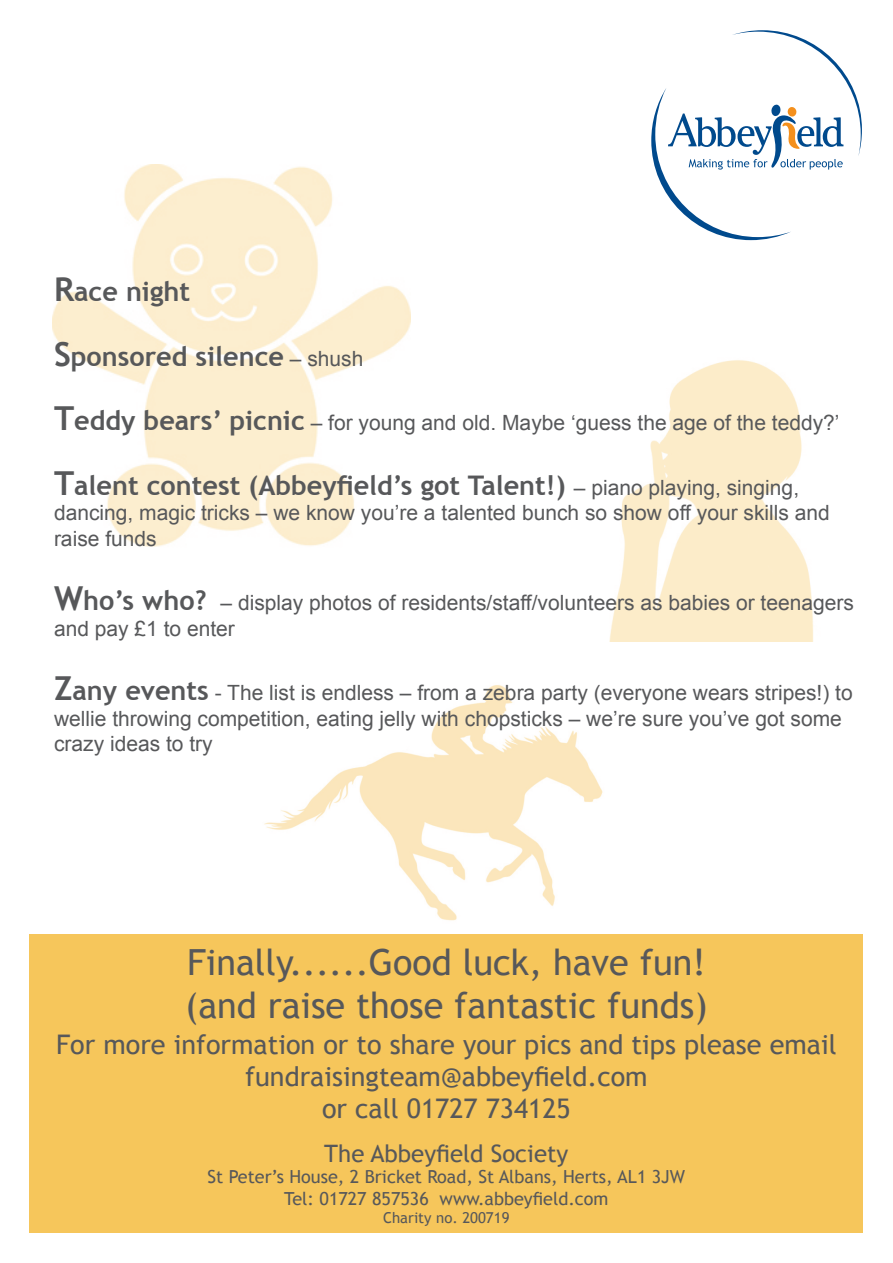
<style>
.page{position:relative;width:893px;height:1263px;background:#fff}
.page>*{position:absolute;margin:0;border:0;box-sizing:border-box;transform-origin:0 0}
.t1{font:36px/43.2px "Trebuchet MS";color:#57585a}
.t2{font:27px/32.4px "Trebuchet MS";color:#57585a;text-align:center}
.t3{font:700 27px "Trebuchet MS";color:#57585a}
.t4{font:24px "Trebuchet MS";color:#57585a}
.t5{font:21px/25.2px "Arial";color:#57585a}
.t6{font:18px/21.6px "Trebuchet MS";color:#57585a;text-align:center}
.t7{font:15px "Trebuchet MS";color:#57585a}
.s1{font-size:33px}
.s2{font-family:"Arial";font-weight:400;font-size:21px}
.s3{font-family:"Trebuchet MS";font-weight:700;font-size:33px}
.s4{font-family:"Trebuchet MS";font-weight:700;font-size:27px}
</style>
<div class="page">
<div style="left:30px;top:934px;width:833px;height:299px;background:#f6c65b"></div>
<svg style="left:651px;top:30px;width:211px;height:210px"></svg>
<img style="left:609px;top:360px;width:204px;height:282px">
<img style="left:52px;top:165px;width:359px;height:382px">
<img style="left:264px;top:685px;width:339px;height:236px">
<p class="t3" style="left:54px;top:274px;width:138px"><span class="s1">R</span>ace night</p>
<p class="t3" style="left:54px;top:339px;width:311px"><span class="s1">S</span>ponsored silence <span class="s2">– shush</span></p>
<p class="t5" style="left:54px;top:411px;width:787px"><span class="s3">T</span><span class="s4">eddy bears’ picnic</span> – for young and old. Maybe ‘guess the age of the teddy?’</p>
<p class="t3" style="left:54px;top:469px;width:747px"><span class="s1">T</span>alent contest (Abbeyfield’s got Talent!) <span class="s2">– piano playing, singing,</span></p>
<p class="t5" style="left:54px;top:501px;width:777px">dancing, magic tricks – we know you’re a talented bunch so show off your skills and raise funds</p>
<p class="t5" style="left:54px;top:591px;width:801px"><span class="s3">W</span><span class="s4">ho’s who?</span> – display photos of residents/staff/volunteers as babies or teenagers and pay £1 to enter</p>
<p class="t5" style="left:54px;top:681px;width:800px"><span class="s3">Z</span><span class="s4">any events</span> - The list is endless – from a zebra party (everyone wears stripes!) to wellie throwing competition, eating jelly with chopsticks – we’re sure you’ve got some crazy ideas to try</p>
<h1 class="t1" style="left:185px;top:941px;width:524px">Finally......Good luck, have fun! (and raise those fantastic funds)</h1>
<p class="t2" style="left:56px;top:1028px;width:782px">For more information or to share your pics and tips please email fundraisingteam@abbeyfield.com<br>or call 01727 734125</p>
<p class="t4" style="left:324px;top:1139px;width:246px">The Abbeyfield Society</p>
<p class="t6" style="left:208px;top:1166px;width:479px">St Peter’s House, 2 Bricket Road, St Albans, Herts, AL1 3JW<br>Tel: 01727 857536 www.abbeyfield.com</p>
<p class="t7" style="left:383px;top:1209px;width:128px">Charity no. 200719</p>
</div>
